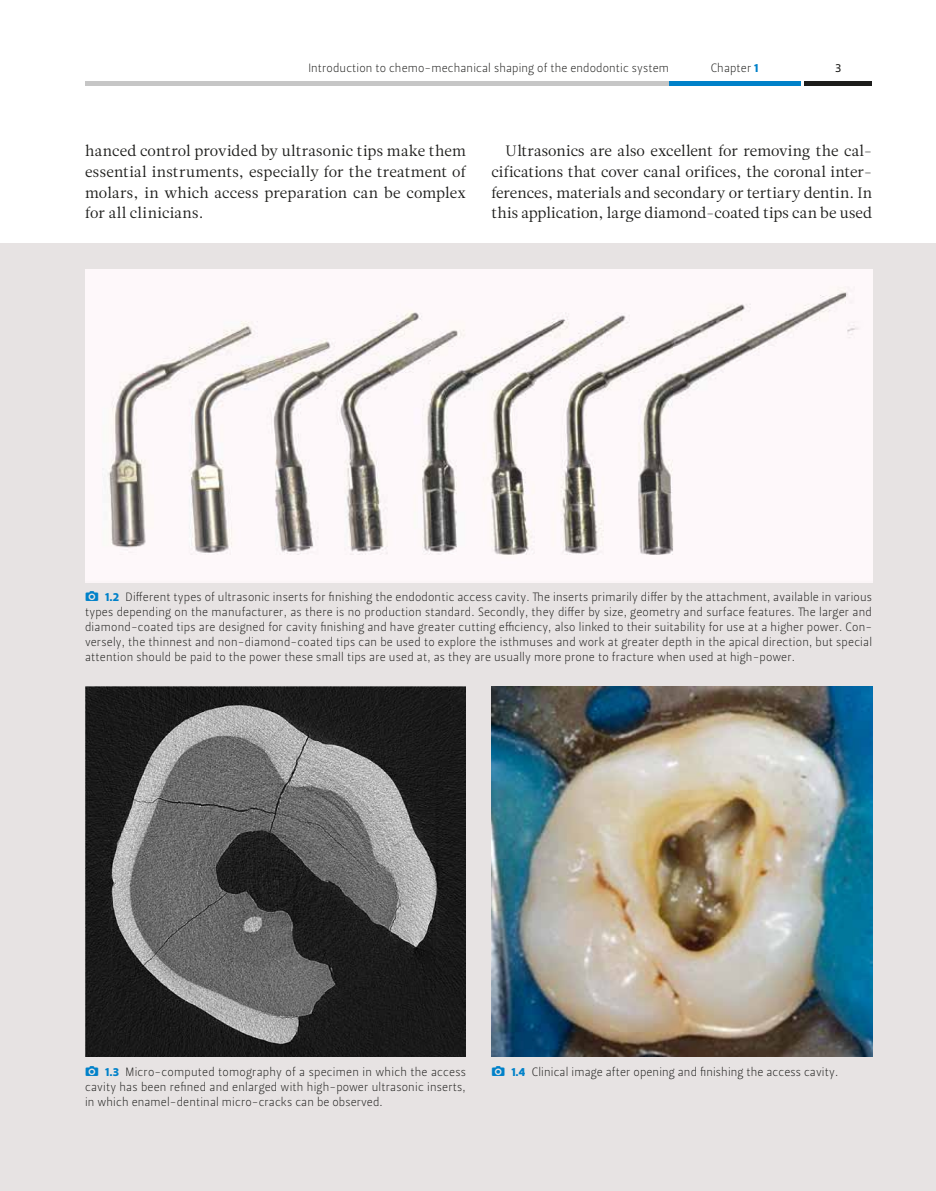
<style>
.page{position:relative;width:936px;height:1191px;background:#fff}
.page>*{position:absolute;margin:0;border:0;box-sizing:border-box;transform-origin:0 0}
.t1{font:15px/20.5px "Leitura News Roman 1";letter-spacing:.01em;color:#1d1d1b;text-align:justify}
.t2{font:12px/15px "Leitura Sans Grot 1";letter-spacing:.01em;color:#1d1d1b;text-align:justify}
.t3{font:12px "Leitura Sans Grot 2";color:#1d1d1b}
.s1{font-family:"Leitura Sans Grot 4";color:#0081c9}
.s2{font-family:"EDRA Simboli";color:#0081c9}
</style>
<div class="page">
<div style="left:0;top:244px;width:935px;height:947px;background:#e7e3e3"></div>
<hr style="left:804px;top:81px;width:68px;height:4px;background:#1d1d1b">
<hr style="left:669px;top:81px;width:131px;height:4px;background:#0081c9">
<hr style="left:85px;top:81px;width:584px;height:4px;background:#c6c6c6">
<img style="left:85px;top:270px;width:787px;height:312px">
<img style="left:85px;top:686px;width:381px;height:370px">
<img style="left:491px;top:686px;width:381px;height:370px">
<p class="t2" style="left:308px;top:61px;width:362px">Introduction to chemo-mechanical shaping of the endodontic system</p>
<p class="t2" style="left:710px;top:61px;width:49px">Chapter <span class="s1">1</span></p>
<p class="t3" style="left:835px;top:61px;width:8px">3</p>
<p class="t1" style="left:85px;top:141px;width:382px">hanced control provided by ultrasonic tips make them essential instruments, especially for the treatment of molars, in which access preparation can be complex for all clinicians.</p>
<p class="t1" style="left:491px;top:141px;width:382px;text-indent:14px">Ultrasonics are also excellent for removing the cal&shy;cifications that cover canal orifices, the coronal inter&shy;ferences, materials and secondary or tertiary dentin. In this application, large diamond-coated tips can be used</p>
<p class="t2" style="left:85px;top:589px;width:788px"><span class="s2">!</span> <span class="s1">1.2</span> Different types of ultrasonic inserts for finishing the endodontic access cavity. The inserts primarily differ by the attachment, available in various types depending on the manufacturer, as there is no production standard. Secondly, they differ by size, geometry and surface features. The larger and diamond-coated tips are designed for cavity finishing and have greater cutting efficiency, also linked to their suitability for use at a higher power. Con&shy;versely, the thinnest and non-diamond-coated tips can be used to explore the isthmuses and work at greater depth in the apical direction, but special attention should be paid to the power these small tips are used at, as they are usually more prone to fracture when used at high-power.</p>
<p class="t2" style="left:85px;top:1064px;width:382px"><span class="s2">!</span> <span class="s1">1.3</span> Micro-computed tomography of a specimen in which the access cavity has been refined and enlarged with high-power ultrasonic inserts, in which enamel-dentinal micro-cracks can be observed.</p>
<p class="t2" style="left:491px;top:1064px;width:348px"><span class="s2">!</span> <span class="s1">1.4</span> Clinical image after opening and finishing the access cavity.</p>
</div>
